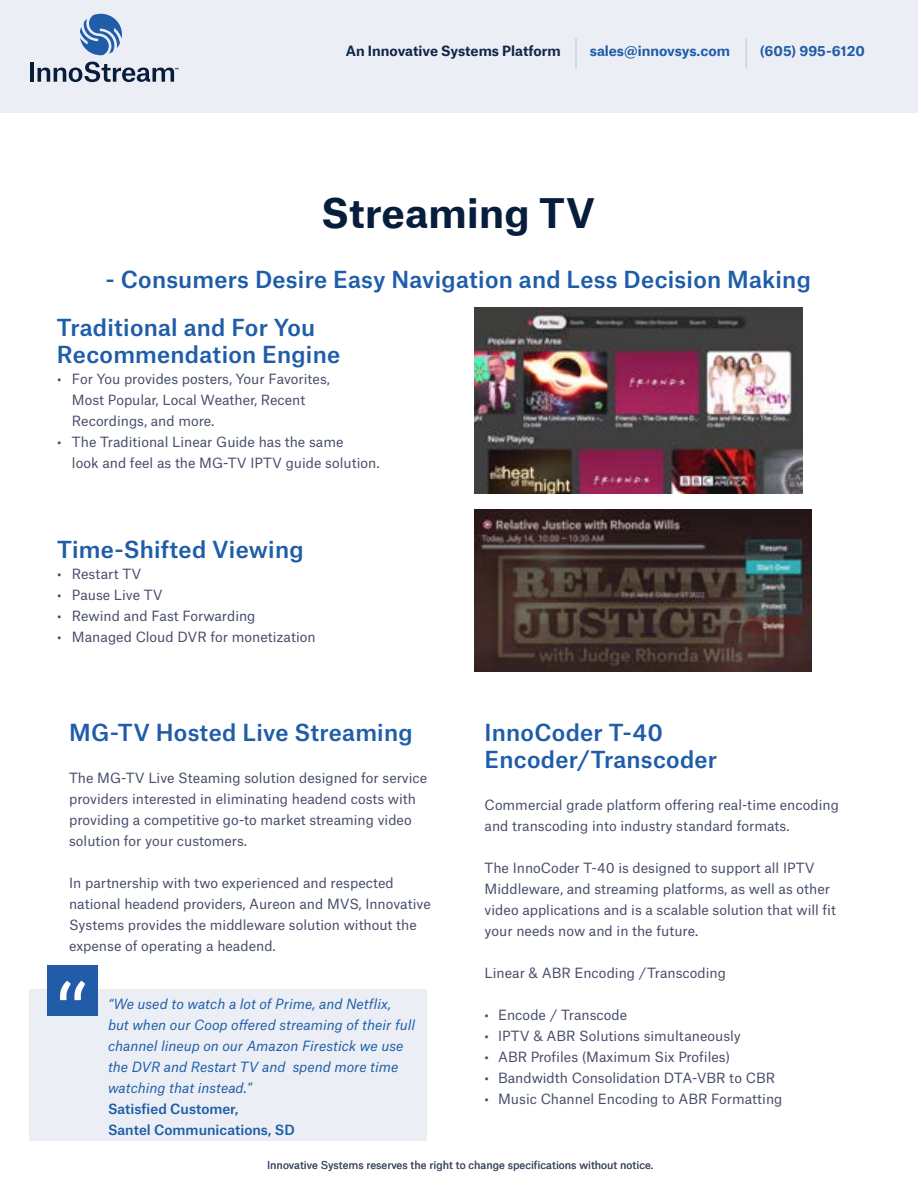
<style>
.page{position:relative;width:918px;height:1188px;background:#fff}
.page>*{position:absolute;margin:0;border:0;box-sizing:border-box;transform-origin:0 0}
.t1{font:700 39px "Atlas Grotesk Web";letter-spacing:.01em;color:#071d3c}
.t2{font:500 22.5px/27px "Atlas Grotesk";letter-spacing:.01em;color:#1f5da9}
.t3{font:13.5px/21px "Atlas Grotesk";color:#464d69}
.t4{font:italic 13.5px/21.1px "Atlas Grotesk";color:#1f5da9}
.t5{font:500 13.5px/21px "Atlas Grotesk";color:#1f5da9}
.t6{font:700 13.5px "Atlas Grotesk Web";color:#205ca8}
.t7{font:700 13.5px "Atlas Grotesk Web";color:#11274a}
.t8{font:10.5px "Atlas Grotesk";color:#454d69}
</style>
<div class="page">
<div style="left:29px;top:990px;width:398px;height:151px;background:#ebeff5"></div>
<div style="left:47px;top:965px;width:51px;height:51px;background:#205ca8"></div>
<svg style="left:60px;top:981px;width:25px;height:19px"></svg>
<div style="left:0;top:0;width:918px;height:112px;background:#ebeff5"></div>
<svg style="left:80px;top:14px;width:42px;height:41px"></svg>
<hr style="left:30px;top:62px;width:4px;height:20px;background:#081c3c">
<svg style="left:38px;top:62px;width:140px;height:20px"></svg>
<hr style="left:575px;top:38px;width:2px;height:30px;background:#d1d3d2">
<hr style="left:746px;top:38px;width:1px;height:30px;background:#d1d3d2">
<img style="left:474px;top:308px;width:329px;height:185px">
<img style="left:474px;top:510px;width:338px;height:161px">
<p class="t7" style="left:346px;top:40px;width:216px">An Innovative Systems Platform</p>
<p class="t6" style="left:590px;top:40px;width:142px">sales@innovsys.com</p>
<p class="t6" style="left:760px;top:40px;width:106px">(605) 995-6120</p>
<h1 class="t1" style="left:321px;top:181px;width:275px">Streaming TV</h1>
<h2 class="t2" style="left:57px;top:253px;width:755px;line-height:48px;text-indent:49px">- Consumers Desire Easy Navigation and Less Decision Making<br>Traditional and For You</h2>
<h2 class="t2" style="left:57px;top:339px;width:285px">Recommendation Engine</h2>
<p class="t3" style="left:72px;top:367px;width:259px;text-indent:-15px">• For You provides posters, Your Favorites,<br>Most Popular, Local Weather, Recent<br>Recordings, and more.</p>
<p class="t3" style="left:72px;top:430px;width:309px;text-indent:-15px">• The Traditional Linear Guide has the same<br>look and feel as the MG-TV IPTV guide solution.</p>
<h2 class="t2" style="left:57px;top:534px;width:248px">Time-Shifted Viewing</h2>
<p class="t3" style="left:57px;top:562px;width:86px">• Restart TV</p>
<p class="t3" style="left:57px;top:583px;width:107px">• Pause Live TV</p>
<p class="t3" style="left:57px;top:604px;width:200px">• Rewind and Fast Forwarding</p>
<p class="t3" style="left:57px;top:625px;width:260px">• Managed Cloud DVR for monetization</p>
<h2 class="t2" style="left:69px;top:716px;width:345px">MG-TV Hosted Live Streaming</h2>
<p class="t3" style="left:69px;top:766px;width:360px">The MG-TV Live Steaming solution designed for service providers interested in eliminating headend costs with providing a competitive go-to market streaming video solution for your customers.</p>
<p class="t3" style="left:69px;top:871px;width:363px">In partnership with two experienced and respected national headend providers, Aureon and MVS, Innovative Systems provides the middleware solution without the expense of operating a headend.</p>
<h2 class="t2" style="left:485px;top:716px;width:234px">InnoCoder T-40<br>Encoder/Transcoder</h2>
<p class="t3" style="left:485px;top:793px;width:356px">Commercial grade platform offering real-time encoding and transcoding into industry standard formats.</p>
<p class="t3" style="left:485px;top:856px;width:353px">The InnoCoder T-40 is designed to support all IPTV Middleware, and streaming platforms, as well as other video applications and is a scalable solution that will fit your needs now and in the future.</p>
<p class="t3" style="left:485px;top:961px;width:243px">Linear &amp; ABR Encoding /Transcoding</p>
<p class="t3" style="left:485px;top:1003px;width:144px">• Encode / Transcode</p>
<p class="t3" style="left:485px;top:1024px;width:258px">• IPTV &amp; ABR Solutions simultaneously</p>
<p class="t3" style="left:485px;top:1045px;width:247px">• ABR Profiles (Maximum Six Profiles)</p>
<p class="t3" style="left:485px;top:1066px;width:292px">• Bandwidth Consolidation DTA-VBR to CBR</p>
<p class="t3" style="left:485px;top:1087px;width:299px">• Music Channel Encoding to ABR Formatting</p>
<p class="t4" style="left:108px;top:991px;width:309px">“We used to watch a lot of Prime, and Netflix, but when our Coop offered streaming of their full channel lineup on our Amazon Firestick we use the DVR and Restart TV and spend more time watching that instead.”</p>
<p class="t5" style="left:108px;top:1097px;width:188px">Satisfied Customer,<br>Santel Communications, SD</p>
<p class="t8" style="left:267px;top:1157px;width:388px">Innovative Systems reserves the right to change specifications without notice.</p>
</div>
